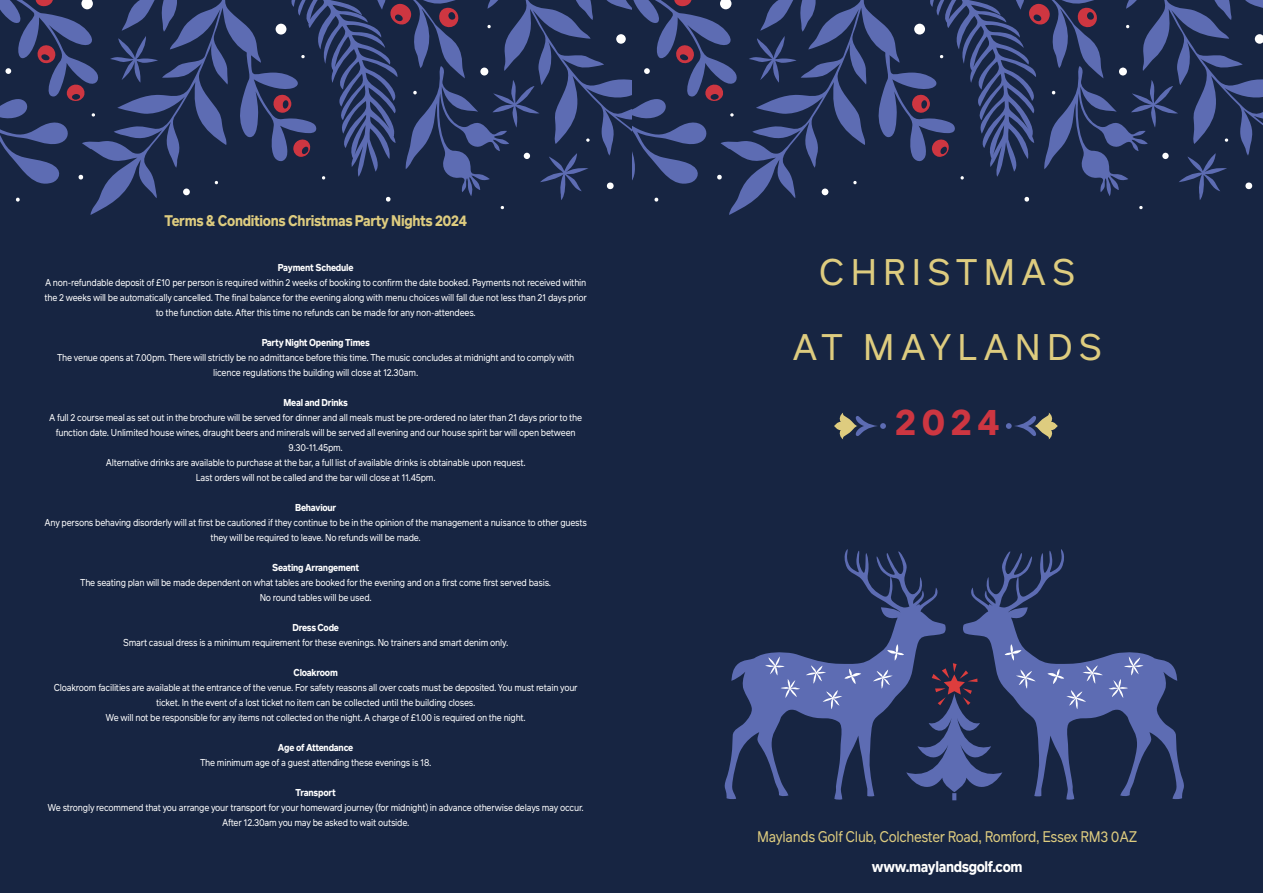
<style>
.page{position:relative;width:1263px;height:893px;background:#fff}
.page>*{position:absolute;margin:0;border:0;box-sizing:border-box;transform-origin:0 0}
.t1{font:36px/75px "Infra";letter-spacing:.155em;color:#decc7f;text-align:center}
.t2{font:700 36px "Infra";color:#cd3641}
.t3{font:15px "Infra";letter-spacing:-.025em;color:#decc7f;scale:.9 1}
.t4{font:700 15px "Infra";letter-spacing:-.025em;color:#decc7f;scale:.9 1}
.t5{font:700 15px "Infra";letter-spacing:-.025em;color:#fff;scale:.9 1}
.t6{font:9.75px/15px "Infra";letter-spacing:-.025em;color:#fff;text-align:center;scale:.9 1}
.t7{font:700 9.75px "Infra";letter-spacing:-.025em;color:#fff;scale:.9 1}
</style>
<div class="page">
<div style="left:631px;top:0;width:632px;height:893px;background:#172542"></div>
<svg style="left:963px;top:549px;width:221px;height:250px"></svg>
<svg style="left:724px;top:549px;width:222px;height:250px"></svg>
<svg style="left:765px;top:644px;width:378px;height:156px"></svg>
<svg style="left:1006px;top:413px;width:52px;height:26px"></svg>
<svg style="left:834px;top:413px;width:52px;height:26px"></svg>
<div style="left:0;top:0;width:631px;height:893px;background:#172542"></div>
<svg style="left:0;top:0;width:1263px;height:215px"></svg>
<svg style="left:5px;top:0;width:621px;height:202px"></svg>
<h2 class="t4" style="left:164px;top:212px;width:338px">Terms &amp; Conditions Christmas Party Nights 2024</h2>
<p class="t7" style="left:278px;top:262px;width:85px">Payment Schedule</p>
<p class="t6" style="left:44px;top:275px;width:604px">A non-refundable deposit of £10 per person is required within 2 weeks of booking to confirm the date booked. Payments not received within the 2 weeks will be automatically cancelled. The final balance for the evening along with menu choices will fall due not less than 21 days prior to the function date. After this time no refunds can be made for any non-attendees.</p>
<p class="t7" style="left:262px;top:337px;width:122px">Party Night Opening Times</p>
<p class="t6" style="left:57px;top:350px;width:576px">The venue opens at 7.00pm. There will strictly be no admittance before this time. The music concludes at midnight and to comply with licence regulations the building will close at 12.30am.</p>
<p class="t7" style="left:283px;top:397px;width:73px">Meal and Drinks</p>
<p class="t6" style="left:49px;top:410px;width:594px">A full 2 course meal as set out in the brochure will be served for dinner and all meals must be pre-ordered no later than 21 days prior to the function date. Unlimited house wines, draught beers and minerals will be served all evening and our house spirit bar will open between 9.30-11.45pm.<br>Alternative drinks are available to purchase at the bar, a full list of available drinks is obtainable upon request.<br>Last orders will not be called and the bar will close at 11.45pm.</p>
<p class="t7" style="left:295px;top:502px;width:47px">Behaviour</p>
<p class="t6" style="left:44px;top:515px;width:604px">Any persons behaving disorderly will at first be cautioned if they continue to be in the opinion of the management a nuisance to other guests they will be required to leave. No refunds will be made.</p>
<p class="t7" style="left:272px;top:562px;width:98px">Seating Arrangement</p>
<p class="t6" style="left:80px;top:575px;width:525px">The seating plan will be made dependent on what tables are booked for the evening and on a first come first served basis.<br>No round tables will be used.</p>
<p class="t7" style="left:292px;top:622px;width:53px">Dress Code</p>
<p class="t6" style="left:123px;top:635px;width:429px">Smart casual dress is a minimum requirement for these evenings. No trainers and smart denim only.</p>
<p class="t7" style="left:294px;top:667px;width:51px">Cloakroom</p>
<p class="t6" style="left:54px;top:680px;width:584px">Cloakroom facilities are available at the entrance of the venue. For safety reasons all over coats must be deposited. You must retain your ticket. In the event of a lost ticket no item can be collected until the building closes.<br>We will not be responsible for any items not collected on the night. A charge of £1.00 is required on the night.</p>
<p class="t7" style="left:278px;top:742px;width:85px">Age of Attendance</p>
<p class="t6" style="left:200px;top:755px;width:258px">The minimum age of a guest attending these evenings is 18.</p>
<p class="t7" style="left:296px;top:787px;width:46px">Transport</p>
<p class="t6" style="left:48px;top:800px;width:597px">We strongly recommend that you arrange your transport for your homeward journey (for midnight) in advance otherwise delays may occur.<br>After 12.30am you may be asked to wait outside.</p>
<h1 class="t1" style="left:792px;top:235px;width:311px">CHRISTMAS<br>AT MAYLANDS</h1>
<h1 class="t2" style="left:895px;top:402px;width:106px">2024</h1>
<h2 class="t3" style="left:757px;top:828px;width:424px">Maylands Golf Club, Colchester Road, Romford, Essex RM3 0AZ</h2>
<h2 class="t5" style="left:872px;top:858px;width:169px">www.maylandsgolf.com</h2>
</div>
